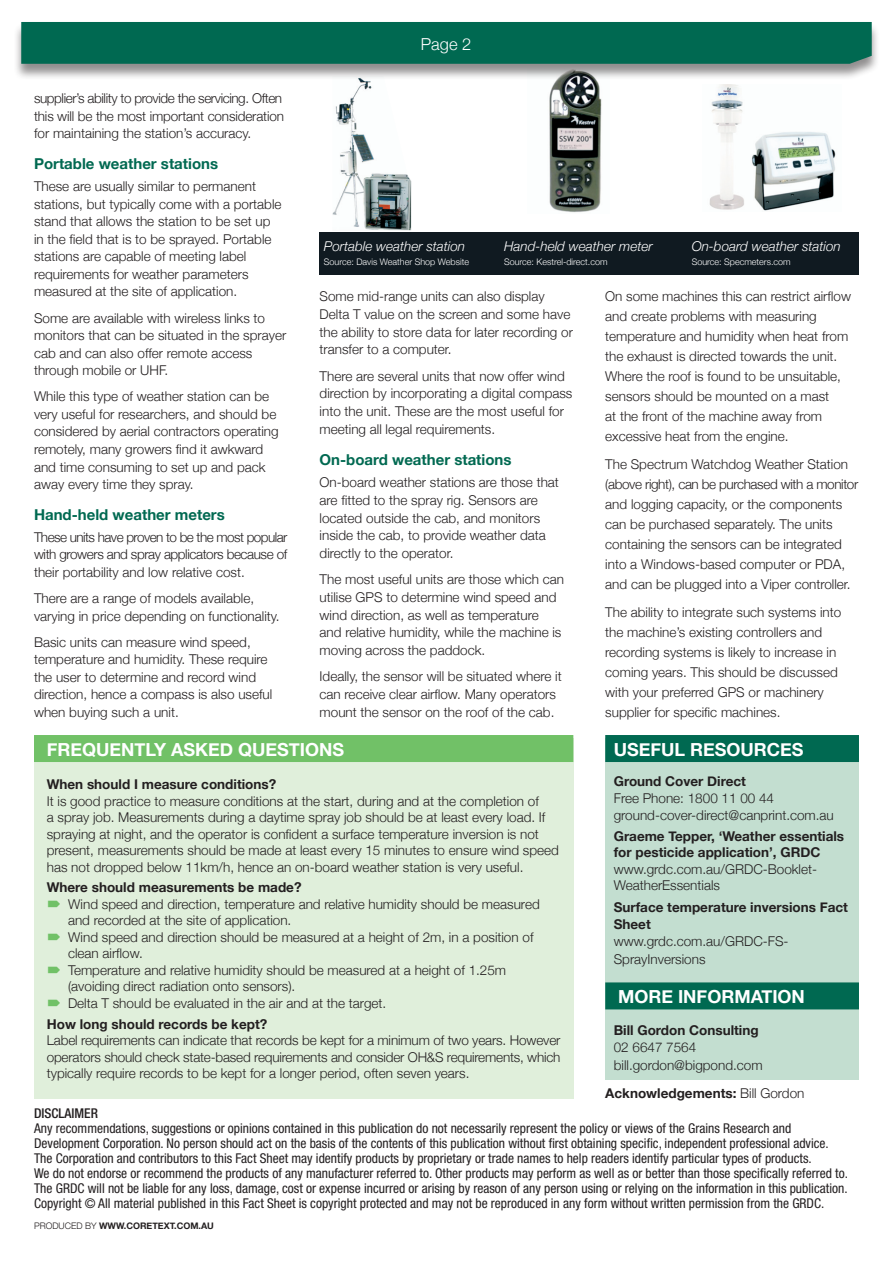
<style>
.page{position:relative;width:893px;height:1263px;background:#fff}
.page>*{position:absolute;margin:0;border:0;box-sizing:border-box;transform-origin:0 0}
.t1{font:700 18px "Helvetica Neue";color:#fff}
.t2{font:300 16.5px "Helvetica Neue";color:#fff}
.t3{font:700 15px "Helvetica Neue";color:#006951}
.t4{font:300 13.5px/17.5px "Helvetica Neue";color:#231f20}
.t5{font:condensed 13.5px/15px "Helvetica Neue";color:#231f20}
.t6{font:700 13.5px/16.5px "Helvetica Neue";color:#231f20}
.t7{font:italic 300 13.5px "Helvetica Neue";color:#fff}
.t8{font:500 condensed 13.5px "Helvetica Neue";color:#231f20}
.t9{font:300 9px "Helvetica Neue";color:#fff}
.t10{font:700 9px "Helvetica Neue";color:#231f20}
.t11{font:300 9px "Helvetica Neue";color:#231f20}
.s1{font-weight:300}
.s2{font-weight:700}
</style>
<div class="page">
<img style="left:332px;top:81px;width:80px;height:149px">
<div style="left:320px;top:232px;width:539px;height:43px;background:#101a21"></div>
<img style="left:549px;top:81px;width:53px;height:132px">
<img style="left:709px;top:85px;width:127px;height:126px">
<div style="left:13px;top:22px;width:867px;height:59px;background:#231f20;opacity:.5"></div>
<div style="left:21px;top:22px;width:851px;height:42px;background:#006951"></div>
<div style="left:605px;top:738px;width:254px;height:247px;background:#c3ded0"></div>
<div style="left:605px;top:735px;width:254px;height:27px;background:#006951"></div>
<div style="left:34px;top:738px;width:539px;height:360px;background:#e0efdb"></div>
<div style="left:34px;top:735px;width:539px;height:27px;background:#71c167"></div>
<div style="left:605px;top:985px;width:254px;height:95px;background:#c3ded0"></div>
<div style="left:605px;top:982px;width:254px;height:27px;background:#006951"></div>
<p class="t4" style="left:34px;top:89px;width:252px">supplier’s ability to provide the servicing. Often this will be the most important consideration for maintaining the station’s accuracy.</p>
<p class="t3" style="left:34px;top:155px;width:186px">Portable weather stations</p>
<p class="t4" style="left:34px;top:177px;width:249px">These are usually similar to permanent stations, but typically come with a portable stand that allows the station to be set up in the field that is to be sprayed. Portable stations are capable of meeting label requirements for weather parameters measured at the site of application.</p>
<p class="t4" style="left:34px;top:309px;width:254px">Some are available with wireless links to monitors that can be situated in the sprayer cab and can also offer remote access through mobile or UHF.</p>
<p class="t4" style="left:34px;top:387px;width:246px">While this type of weather station can be very useful for researchers, and should be considered by aerial contractors operating remotely, many growers find it awkward and time consuming to set up and pack away every time they spray.</p>
<p class="t3" style="left:34px;top:505px;width:192px">Hand-held weather meters</p>
<p class="t4" style="left:34px;top:528px;width:255px;text-align:justify">These units have proven to be the most popular with growers and spray applicators because of their portability and low relative cost.</p>
<p class="t4" style="left:34px;top:589px;width:247px">There are a range of models available, varying in price depending on functionality.</p>
<p class="t4" style="left:34px;top:633px;width:240px">Basic units can measure wind speed, temperature and humidity. These require the user to determine and record wind direction, hence a compass is also useful when buying such a unit.</p>
<p class="t2" style="left:421px;top:34px;width:52px">Page 2</p>
<p class="t7" style="left:324px;top:239px;width:143px">Portable weather station</p>
<p class="t9" style="left:324px;top:256px;width:147px">Source: Davis Weather Shop Website</p>
<p class="t7" style="left:504px;top:239px;width:150px">Hand-held weather meter</p>
<p class="t9" style="left:504px;top:256px;width:105px">Source: Kestrel-direct.com</p>
<p class="t7" style="left:692px;top:239px;width:151px">On-board weather station</p>
<p class="t9" style="left:692px;top:256px;width:101px">Source: Specmeters.com</p>
<p class="t4" style="left:320px;top:287px;width:255px">Some mid-range units can also display Delta T value on the screen and some have the ability to store data for later recording or transfer to a computer.</p>
<p class="t4" style="left:320px;top:367px;width:254px">There are several units that now offer wind direction by incorporating a digital compass into the unit. These are the most useful for meeting all legal requirements.</p>
<p class="t3" style="left:320px;top:450px;width:193px">On-board weather stations</p>
<p class="t4" style="left:320px;top:473px;width:241px">On-board weather stations are those that are fitted to the spray rig. Sensors are located outside the cab, and monitors inside the cab, to provide weather data directly to the operator.</p>
<p class="t4" style="left:320px;top:570px;width:246px">The most useful units are those which can utilise GPS to determine wind speed and wind direction, as well as temperature and relative humidity, while the machine is moving across the paddock.</p>
<p class="t4" style="left:320px;top:667px;width:244px">Ideally, the sensor will be situated where it can receive clear airflow. Many operators mount the sensor on the roof of the cab.</p>
<p class="t4" style="left:605px;top:286px;width:247px;line-height:20px">On some machines this can restrict airflow and create problems with measuring temperature and humidity when heat from the exhaust is directed towards the unit.<br>Where the roof is found to be unsuitable, sensors should be mounted on a mast<br>at the front of the machine away from excessive heat from the engine.</p>
<p class="t4" style="left:605px;top:454px;width:255px;line-height:20px">The Spectrum Watchdog Weather Station (above right), can be purchased with a monitor and logging capacity, or the components can be purchased separately. The units containing the sensors can be integrated into a Windows-based computer or PDA, and can be plugged into a Viper controller.</p>
<p class="t4" style="left:605px;top:602px;width:238px;line-height:20px">The ability to integrate such systems into the machine’s existing controllers and recording systems is likely to increase in coming years. This should be discussed with your preferred GPS or machinery supplier for specific machines.</p>
<h1 class="t1" style="left:47px;top:738px;width:297px">Frequently asked questions</h1>
<p class="t6" style="left:47px;top:776px;width:231px">When should I measure conditions?</p>
<p class="t4" style="left:47px;top:792px;width:514px;line-height:16.5px">It is good practice to measure conditions at the start, during and at the completion of<br>a spray job. Measurements during a daytime spray job should be at least every load. If spraying at night, and the operator is confident a surface temperature inversion is not present, measurements should be made at least every 15 minutes to ensure wind speed has not dropped below 11km/h, hence an on-board weather station is very useful.</p>
<p class="t6" style="left:47px;top:879px;width:256px">Where should measurements be made?</p>
<p class="t4" style="left:68px;top:895px;width:473px;line-height:16.5px">Wind speed and direction, temperature and relative humidity should be measured and recorded at the site of application.<br>Wind speed and direction should be measured at a height of 2m, in a position of clean airflow.<br>Temperature and relative humidity should be measured at a height of 1.25m (avoiding direct radiation onto sensors).<br>Delta T should be evaluated in the air and at the target.</p>
<p class="t6" style="left:47px;top:1015px;width:222px">How long should records be kept?</p>
<p class="t4" style="left:47px;top:1032px;width:515px;line-height:16.5px;text-align:justify">Label requirements can indicate that records be kept for a minimum of two years. However operators should check state-based requirements and consider OH&amp;S requirements, which typically require records to be kept for a longer period, often seven years.</p>
<h1 class="t1" style="left:614px;top:738px;width:189px">useful resources</h1>
<p class="t6" style="left:614px;top:772px;width:134px">Ground Cover Direct</p>
<p class="t4" style="left:614px;top:789px;width:222px">Free Phone: 1800 11 00 44 ground-cover-direct@canprint.com.au</p>
<p class="t6" style="left:614px;top:827px;width:232px">Graeme Tepper, ‘Weather essentials for pesticide application’, GRDC</p>
<p class="t4" style="left:614px;top:860px;width:205px;line-height:16.5px">www.grdc.com.au/GRDC-Booklet-<br>WeatherEssentials</p>
<p class="t6" style="left:614px;top:898px;width:236px;line-height:17.2px">Surface temperature inversions Fact<br>Sheet</p>
<p class="t4" style="left:614px;top:933px;width:176px">www.grdc.com.au/GRDC-FS-<br>SprayInversions</p>
<h1 class="t1" style="left:618px;top:985px;width:188px">More information</h1>
<p class="t6" style="left:614px;top:1022px;width:146px">Bill Gordon Consulting</p>
<p class="t4" style="left:614px;top:1039px;width:150px">02 6647 7564 bill.gordon@bigpond.com</p>
<p class="t6" style="left:605px;top:1084px;width:201px">Acknowledgements: <span class="s1">Bill Gordon</span></p>
<p class="t8" style="left:34px;top:1105px;width:66px">DISCLAIMER</p>
<p class="t5" style="left:34px;top:1120px;width:815px">Any recommendations, suggestions or opinions contained in this publication do not necessarily represent the policy or views of the Grains Research and Development Corporation. No person should act on the basis of the contents of this publication without first obtaining specific, independent professional advice.<br>The Corporation and contributors to this Fact Sheet may identify products by proprietary or trade names to help readers identify particular types of products.<br>We do not endorse or recommend the products of any manufacturer referred to. Other products may perform as well as or better than those specifically referred to.<br>The GRDC will not be liable for any loss, damage, cost or expense incurred or arising by reason of any person using or relying on the information in this publication.<br>Copyright © All material published in this Fact Sheet is copyright protected and may not be reproduced in any form without written permission from the GRDC.</p>
<p class="t11" style="left:34px;top:1220px;width:75px">produced by <span class="s2">www</span></p>
<p class="t10" style="left:124px;top:1220px;width:92px">.coretext.com.au</p>
</div>
